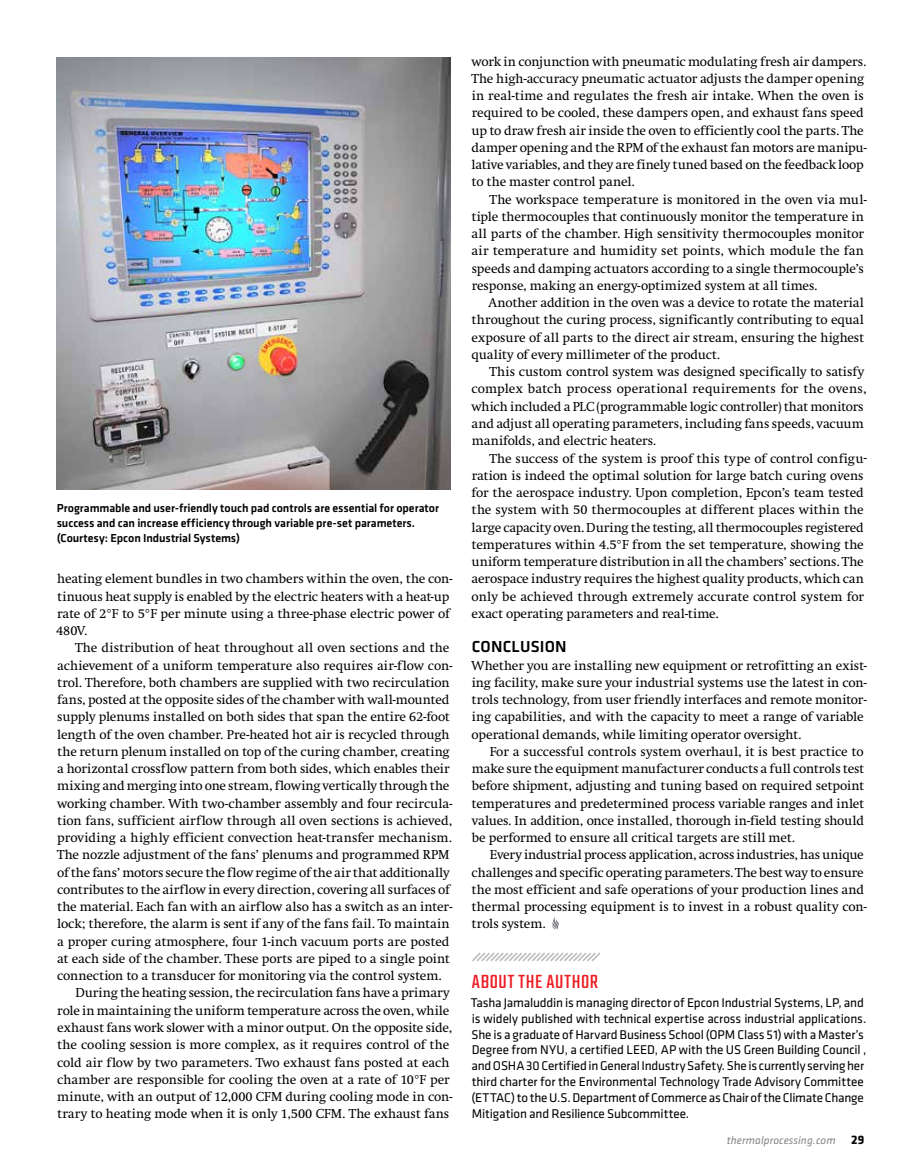
<style>
.page{position:relative;width:905px;height:1175px;background:#fff}
.page>*{position:absolute;margin:0;border:0;box-sizing:border-box;transform-origin:0 0}
.t1{font:21px "Teko";letter-spacing:.035em;color:#ed1d24}
.t2{font:500 16.5px "Klavika Basic";letter-spacing:.01em;color:#000}
.t3{font:13.5px/17.2px "Swift";letter-spacing:-.005em;color:#000}
.t4{font:13.2px/15.8px "Klavika Basic";letter-spacing:-.01em;color:#000}
.t5{font:500 12px/15px "Klavika Basic";letter-spacing:-.005em;color:#000}
.t6{font:italic 11.25px "Klavika Basic";letter-spacing:.01em;color:#808285}
.s1{font-weight:700;font-style:normal;font-size:12.75px;color:#000}
</style>
<div class="page">
<svg style="left:472px;top:952px;width:129px;height:10px"></svg>
<svg style="left:552px;top:917px;width:7px;height:13px"></svg>
<img style="left:57px;top:57px;width:393px;height:432px">
<p class="t5" style="left:57px;top:500px;width:384px">Programmable and user-friendly touch pad controls are essential for operator success and can increase efficiency through variable pre-set parameters. (Courtesy: Epcon Industrial Systems)</p>
<p class="t3" style="left:56px;top:570px;width:397px">heating element bundles in two chambers within the oven, the con&shy;tinuous heat supply is enabled by the electric heaters with a heat-up rate of 2°F to 5°F per minute using a three-phase electric power of 480V.</p>
<p class="t3" style="left:75px;top:639px;width:376px">The distribution of heat throughout all oven sections and the</p>
<p class="t3" style="left:57px;top:657px;width:396px">achievement of a uniform temperature also requires air-flow con-</p>
<p class="t3" style="left:57px;top:674px;width:394px">trol. Therefore, both chambers are supplied with two recirculation</p>
<p class="t3" style="left:57px;top:691px;width:394px">fans, posted at the opposite sides of the chamber with wall-mounted</p>
<p class="t3" style="left:57px;top:708px;width:394px">supply plenums installed on both sides that span the entire 62-foot</p>
<p class="t3" style="left:57px;top:726px;width:394px">length of the oven chamber. Pre-heated hot air is recycled through</p>
<p class="t3" style="left:57px;top:743px;width:394px">the return plenum installed on top of the curing chamber, creating</p>
<p class="t3" style="left:57px;top:760px;width:394px">a horizontal crossflow pattern from both sides, which enables their</p>
<p class="t3" style="left:57px;top:777px;width:393px">mixing and merging into one stream, flowing vertically through the</p>
<p class="t3" style="left:57px;top:795px;width:396px">working chamber. With two-chamber assembly and four recircula-</p>
<p class="t3" style="left:57px;top:812px;width:396px">tion fans, sufficient airflow through all oven sections is achieved,</p>
<p class="t3" style="left:57px;top:829px;width:396px">providing a highly efficient convection heat-transfer mechanism.</p>
<p class="t3" style="left:57px;top:846px;width:394px">The nozzle adjustment of the fans’ plenums and programmed RPM</p>
<p class="t3" style="left:57px;top:864px;width:394px">of the fans’ motors secure the flow regime of the air that additionally</p>
<p class="t3" style="left:57px;top:881px;width:394px">contributes to the airflow in every direction, covering all surfaces of</p>
<p class="t3" style="left:57px;top:898px;width:396px">the material. Each fan with an airflow also has a switch as an inter-</p>
<p class="t3" style="left:57px;top:915px;width:394px">lock; therefore, the alarm is sent if any of the fans fail. To maintain</p>
<p class="t3" style="left:57px;top:933px;width:394px">a proper curing atmosphere, four 1-inch vacuum ports are posted</p>
<p class="t3" style="left:57px;top:950px;width:394px">at each side of the chamber. These ports are piped to a single point</p>
<p class="t3" style="left:57px;top:967px;width:386px">connection to a transducer for monitoring via the control system.</p>
<p class="t3" style="left:75px;top:984px;width:376px">During the heating session, the recirculation fans have a primary</p>
<p class="t3" style="left:57px;top:1002px;width:393px">role in maintaining the uniform temperature across the oven, while</p>
<p class="t3" style="left:57px;top:1019px;width:396px">exhaust fans work slower with a minor output. On the opposite side,</p>
<p class="t3" style="left:57px;top:1036px;width:393px">the cooling session is more complex, as it requires control of the</p>
<p class="t3" style="left:57px;top:1053px;width:394px">cold air flow by two parameters. Two exhaust fans posted at each</p>
<p class="t3" style="left:57px;top:1071px;width:394px">chamber are responsible for cooling the oven at a rate of 10°F per</p>
<p class="t3" style="left:57px;top:1088px;width:396px">minute, with an output of 12,000 CFM during cooling mode in con-</p>
<p class="t3" style="left:57px;top:1105px;width:393px">trary to heating mode when it is only 1,500 CFM. The exhaust fans</p>
<p class="t3" style="left:471px;top:53px;width:396px">work in conjunction with pneumatic modulating fresh air dampers.<br>The high-accuracy pneumatic actuator adjusts the damper opening in real-time and regulates the fresh air intake. When the oven is required to be cooled, these dampers open, and exhaust fans speed up to draw fresh air inside the oven to efficiently cool the parts. The damper opening and the RPM of the exhaust fan motors are manipu&shy;lative variables, and they are finely tuned based on the feedback loop to the master control panel.</p>
<p class="t3" style="left:471px;top:191px;width:396px;text-indent:18px">The workspace temperature is monitored in the oven via mul&shy;tiple thermocouples that continuously monitor the temperature in all parts of the chamber. High sensitivity thermocouples monitor air temperature and humidity set points, which module the fan speeds and damping actuators according to a single thermocouple’s response, making an energy-optimized system at all times.</p>
<p class="t3" style="left:471px;top:294px;width:394px;text-align:justify;text-indent:17px">Another addition in the oven was a device to rotate the material throughout the curing process, significantly contributing to equal exposure of all parts to the direct air stream, ensuring the highest quality of every millimeter of the product.</p>
<p class="t3" style="left:471px;top:363px;width:396px;text-indent:18px">This custom control system was designed specifically to satisfy complex batch process operational requirements for the ovens, which included a PLC (programmable logic controller) that monitors and adjust all operating parameters, including fans speeds, vacuum manifolds, and electric heaters.</p>
<p class="t3" style="left:471px;top:450px;width:396px;text-indent:18px">The success of the system is proof this type of control configu&shy;ration is indeed the optimal solution for large batch curing ovens for the aerospace industry. Upon completion, Epcon’s team tested the system with 50 thermocouples at different places within the large capacity oven. During the testing, all thermocouples registered temperatures within 4.5°F from the set temperature, showing the uniform temperature distribution in all the chambers’ sections. The aerospace industry requires the highest quality products, which can only be achieved through extremely accurate control system for exact operating parameters and real-time.</p>
<p class="t2" style="left:471px;top:635px;width:96px">CONCLUSION</p>
<p class="t3" style="left:471px;top:657px;width:397px">Whether you are installing new equipment or retrofitting an exist&shy;ing facility, make sure your industrial systems use the latest in con&shy;trols technology, from user friendly interfaces and remote monitor&shy;ing capabilities, and with the capacity to meet a range of variable operational demands, while limiting operator oversight.</p>
<p class="t3" style="left:471px;top:743px;width:394px;text-align:justify;text-indent:18px">For a successful controls system overhaul, it is best practice to make sure the equipment manufacturer conducts a full controls test before shipment, adjusting and tuning based on required setpoint temperatures and predetermined process variable ranges and inlet values. In addition, once installed, thorough in-field testing should be performed to ensure all critical targets are still met.</p>
<p class="t3" style="left:471px;top:846px;width:396px;text-indent:18px">Every industrial process application, across industries, has unique challenges and specific operating parameters. The best way to ensure the most efficient and safe operations of your production lines and thermal processing equipment is to invest in a robust quality con&shy;trols system.</p>
<h1 class="t1" style="left:471px;top:970px;width:128px">ABOUT THE AUTHOR</h1>
<p class="t4" style="left:470px;top:994px;width:397px">Tasha Jamaluddin is managing director of Epcon Industrial Systems, LP, and is widely published with technical expertise across industrial applications.<br>She is a graduate of Harvard Business School (OPM Class 51) with a Master’s Degree from NYU, a certified LEED, AP with the US Green Building Council , and OSHA 30 Certified in General Industry Safety. She is currently serving her third charter for the Environmental Technology Trade Advisory Committee (ETTAC) to the U.S. Department of Commerce as Chair of the Climate Change Mitigation and Resilience Subcommittee.</p>
<p class="t6" style="left:726px;top:1133px;width:139px">thermalprocessing.com <span class="s1">29</span></p>
</div>
